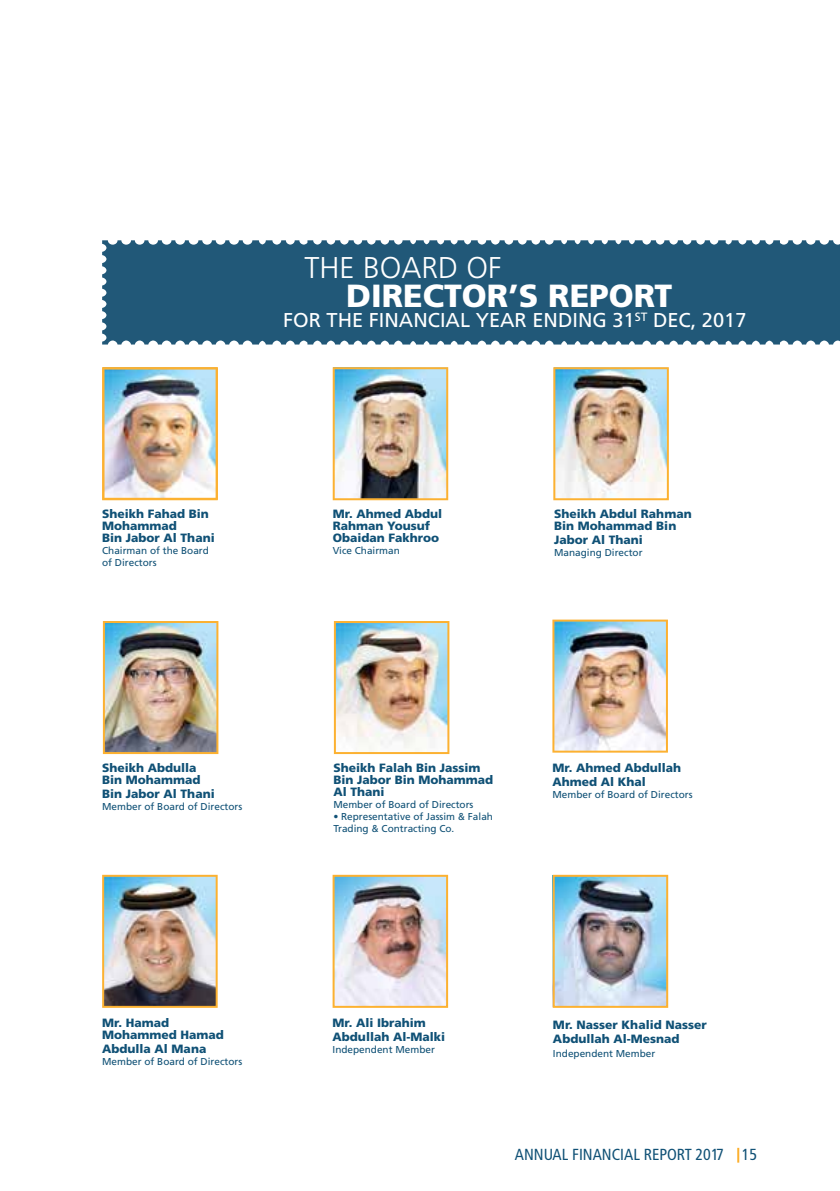
<style>
.page{position:relative;width:840px;height:1191px;background:#fff}
.page>*{position:absolute;margin:0;border:0;box-sizing:border-box;transform-origin:0 0}
.t1{font:900 32px "Frutiger CE";color:#fff}
.t2{font:300 30px "Frutiger LT";color:#fff}
.t3{font:20px "Frutiger";color:#fff}
.t4{font:condensed 16px "Frutiger LT";color:#105176}
.t5{font:900 12px/12px "Frutiger";color:#105176}
.t6{font:10px/12px "Frutiger";color:#105176}
</style>
<div class="page">
<svg style="left:737px;top:1147px;width:1px;height:15px"></svg>
<div style="left:102px;top:240px;width:737px;height:104px;background:#215878"></div>
<img style="left:102px;top:367px;width:116px;height:133px">
<img style="left:332px;top:367px;width:116px;height:133px">
<img style="left:553px;top:367px;width:115px;height:133px">
<img style="left:103px;top:621px;width:115px;height:133px">
<img style="left:334px;top:621px;width:115px;height:133px">
<img style="left:552px;top:619px;width:115px;height:133px">
<img style="left:102px;top:874px;width:115px;height:133px">
<img style="left:335px;top:877px;width:110px;height:127px">
<div style="left:332px;top:874px;width:116px;height:133px;border:2px solid #fcb131"></div>
<img style="left:555px;top:877px;width:109px;height:127px">
<div style="left:552px;top:874px;width:115px;height:133px;border:2px solid #fcb131"></div>
<h2 class="t2" style="left:304px;top:251px;width:198px">THE BOARD OF</h2>
<h3 class="t3" style="left:283px;top:308px;width:464px">FOR THE FINANCIAL YEAR ENDING 31<sup>ST</sup> DEC, 2017</h3>
<h1 class="t1" style="left:346px;top:277px;width:327px">DIRECTOR’S REPORT</h1>
<p class="t5" style="left:102px;top:508px;width:114px">Sheikh Fahad Bin<br>Mohammad<br>Bin Jabor Al Thani</p>
<p class="t6" style="left:102px;top:544px;width:108px">Chairman of the Board of Directors</p>
<p class="t5" style="left:332px;top:508px;width:111px">Mr. Ahmed Abdul<br>Rahman Yousuf<br>Obaidan Fakhroo</p>
<p class="t6" style="left:332px;top:544px;width:69px">Vice Chairman</p>
<p class="t5" style="left:554px;top:508px;width:139px">Sheikh Abdul Rahman<br>Bin Mohammad Bin</p>
<p class="t5" style="left:554px;top:534px;width:90px">Jabor Al Thani</p>
<p class="t6" style="left:554px;top:546px;width:90px">Managing Director</p>
<p class="t5" style="left:102px;top:761px;width:100px">Sheikh Abdulla<br>Bin Mohammad</p>
<p class="t5" style="left:102px;top:787px;width:114px">Bin Jabor Al Thani</p>
<p class="t6" style="left:102px;top:800px;width:142px">Member of Board of Directors</p>
<p class="t5" style="left:102px;top:1016px;width:123px">Mr. Hamad<br>Mohammed Hamad</p>
<p class="t5" style="left:102px;top:1042px;width:106px">Abdulla Al Mana</p>
<p class="t6" style="left:102px;top:1055px;width:142px">Member of Board of Directors</p>
<p class="t5" style="left:333px;top:761px;width:161px">Sheikh Falah Bin Jassim<br>Bin Jabor Bin Mohammad<br>Al Thani</p>
<p class="t6" style="left:333px;top:798px;width:142px">Member of Board of Directors</p>
<p class="t6" style="left:333px;top:810px;width:161px">• Representative of Jassim &amp; Falah<br>Trading &amp; Contracting Co.</p>
<p class="t5" style="left:552px;top:760px;width:130px;line-height:14px">Mr. Ahmed Abdullah<br>Ahmed Al Khal</p>
<p class="t6" style="left:552px;top:788px;width:142px">Member of Board of Directors</p>
<p class="t5" style="left:332px;top:1015px;width:114px;line-height:14px">Mr. Ali Ibrahim<br>Abdullah Al-Malki</p>
<p class="t6" style="left:332px;top:1043px;width:104px">Independent Member</p>
<p class="t5" style="left:552px;top:1017px;width:155px;line-height:14px">Mr. Nasser Khalid Nasser<br>Abdullah Al-Mesnad</p>
<p class="t6" style="left:552px;top:1047px;width:104px">Independent Member</p>
<h3 class="t4" style="left:514px;top:1144px;width:243px">ANNUAL FINANCIAL REPORT 2017 15</h3>
</div>
